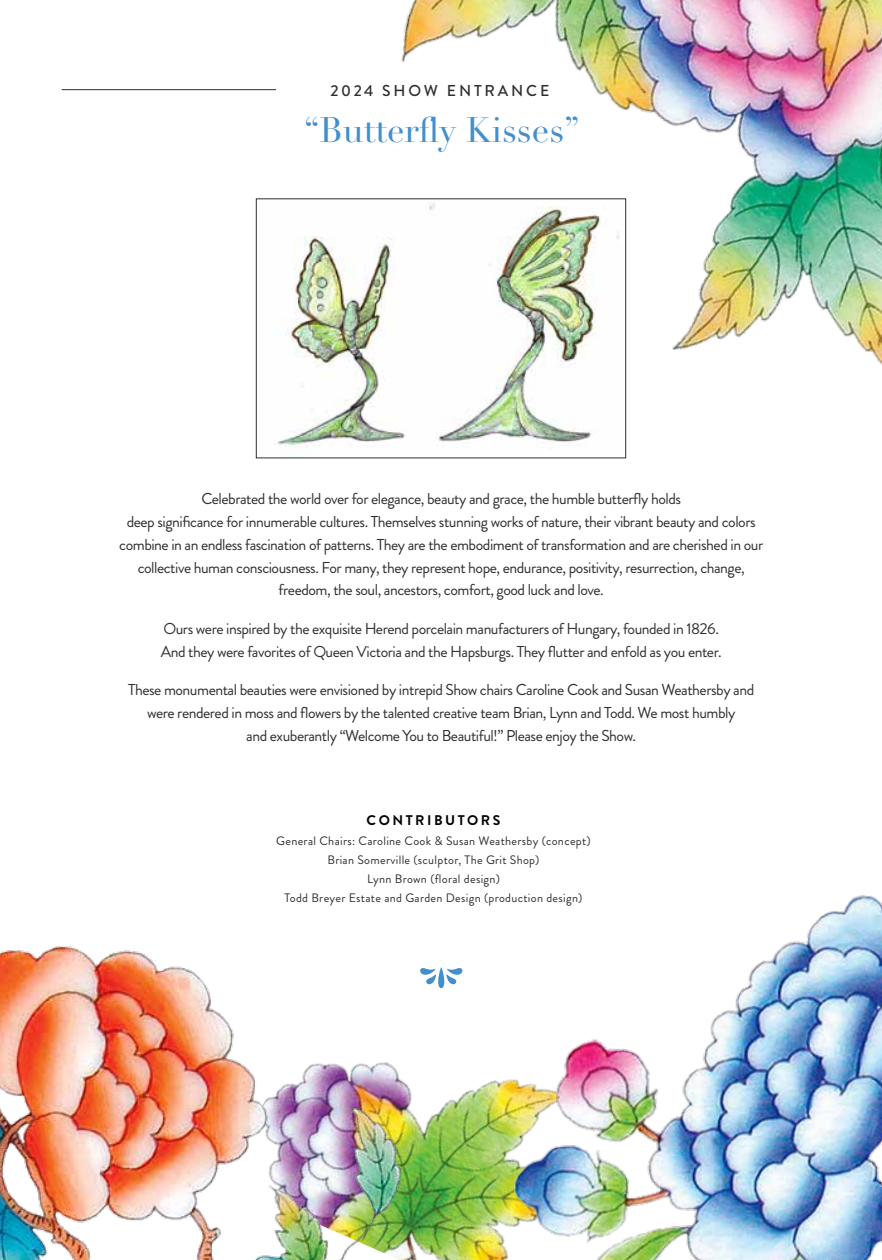
<style>
.page{position:relative;width:882px;height:1260px;background:#fff}
.page>*{position:absolute;margin:0;border:0;box-sizing:border-box;transform-origin:0 0}
.t1{font:35px "Didot LT Pro";color:#438ecc}
.t2{font:15.75px/22.8px "Brandon Grotesque";letter-spacing:-.03em;color:#2e2e2d;text-align:center}
.t3{font:500 15.75px "Brandon Grotesque";letter-spacing:.18em;color:#2e2e2d}
.t4{font:700 14px "Brandon Grotesque";letter-spacing:.18em;color:#000}
.t5{font:12.25px/19.2px "Brandon Grotesque";letter-spacing:.025em;color:#2e2e2d;text-align:center}
</style>
<div class="page">
<hr style="left:62px;top:89px;width:214px;height:1px;background:#2e2e2d">
<img style="left:274px;top:236px;width:318px;height:211px">
<img style="left:467px;top:1080px;width:38px;height:180px">
<img style="left:0;top:946px;width:467px;height:314px">
<img style="left:505px;top:895px;width:377px;height:365px">
<svg style="left:419px;top:967px;width:45px;height:21px"></svg>
<img style="left:324px;top:0;width:558px;height:370px">
<p class="t3" style="left:331px;top:80px;width:220px">2024 SHOW ENTRANCE</p>
<h1 class="t1" style="left:304px;top:109px;width:277px">“Butterfly Kisses”</h1>
<p class="t2" style="left:119px;top:488px;width:646px">Celebrated the world over for elegance, beauty and grace, the humble butterfly holds<br>deep significance for innumerable cultures. Themselves stunning works of nature, their vibrant beauty and colors combine in an endless fascination of patterns. They are the embodiment of transformation and are cherished in our collective human consciousness. For many, they represent hope, endurance, positivity, resurrection, change, freedom, the soul, ancestors, comfort, good luck and love.</p>
<p class="t2" style="left:161px;top:617px;width:562px;text-align:left">Ours were inspired by the exquisite Herend porcelain manufacturers of Hungary, founded in 1826.<br>And they were favorites of Queen Victoria and the Hapsburgs. They flutter and enfold as you enter.</p>
<p class="t2" style="left:128px;top:679px;width:628px">These monumental beauties were envisioned by intrepid Show chairs Caroline Cook and Susan Weathersby and were rendered in moss and flowers by the talented creative team Brian, Lynn and Todd. We most humbly<br>and exuberantly “Welcome You to Beautiful!” Please enjoy the Show.</p>
<p class="t4" style="left:367px;top:811px;width:135px">CONTRIBUTORS</p>
<p class="t5" style="left:276px;top:831px;width:316px">General Chairs: Caroline Cook &amp; Susan Weathersby (concept)<br>Brian Somerville (sculptor, The Grit Shop)<br>Lynn Brown (floral design)<br>Todd Breyer Estate and Garden Design (production design)</p>
</div>
